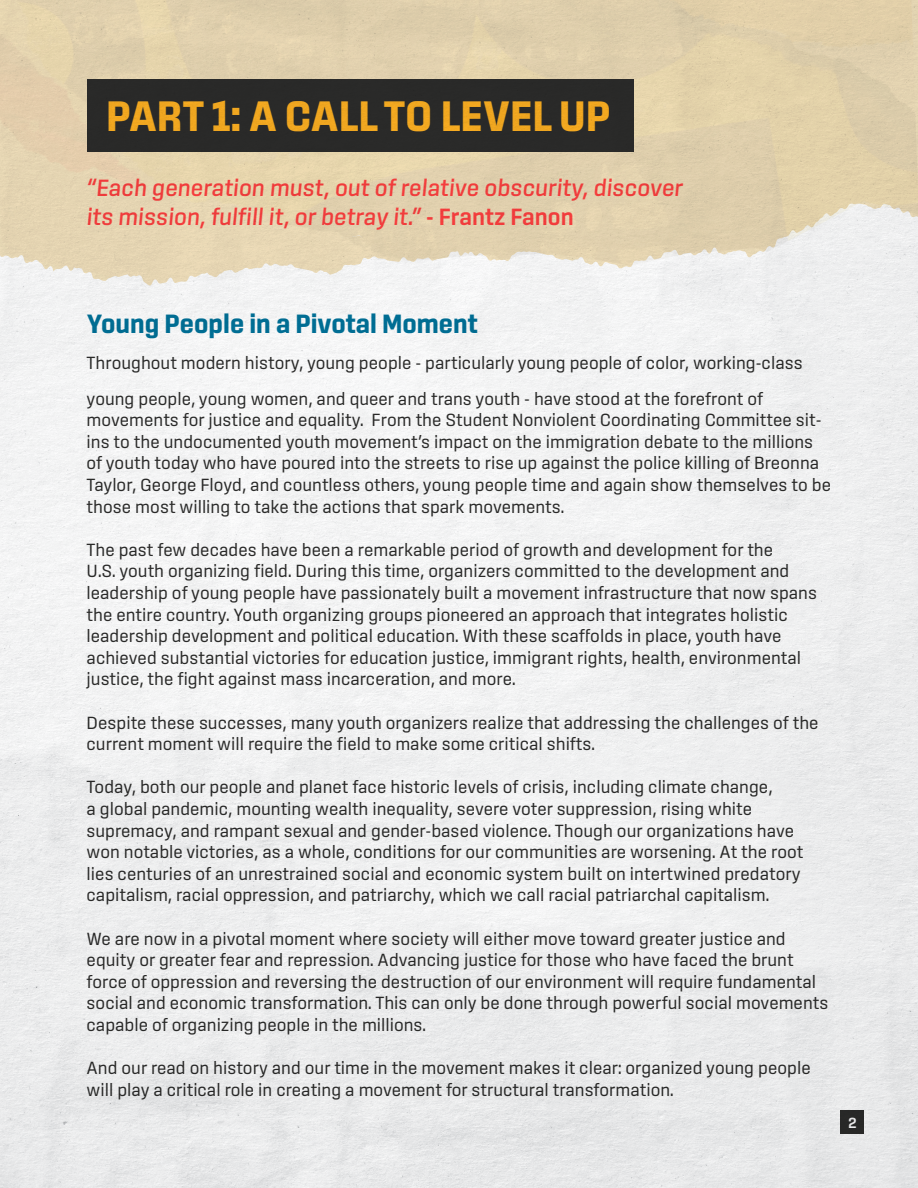
<style>
.page{position:relative;width:918px;height:1188px;background:#fff}
.page>*{position:absolute;margin:0;border:0;box-sizing:border-box;transform-origin:0 0}
.t1{font:700 43.5px "Sinter";color:#fcaf22}
.t2{font:700 27px "Sinter";color:#007299}
.t3{font:italic 500 24px/28.8px "Sinter";color:#fc3f3f}
.t4{font:18px/21.6px "Sinter";color:#2c2c2b}
.t5{font:600 15px "Sinter";color:#fff}
.s1{font-weight:600;font-style:normal}
</style>
<div class="page">
<img style="left:0;top:0;width:918px;height:1188px">
<h1 class="t1" style="left:106px;top:90px;width:506px">PART 1: A CALL TO LEVEL UP</h1>
<h3 class="t3" style="left:87px;top:173px;width:598px">“Each generation must, out of relative obscurity, discover its mission, fulfill it, or betray it.” <span class="s1">- Frantz Fanon</span></h3>
<h2 class="t2" style="left:87px;top:308px;width:393px">Young People in a Pivotal Moment</h2>
<p class="t4" style="left:87px;top:344px;width:718px;line-height:36px">Throughout modern history, young people - particularly young people of color, working-class young people, young women, and queer and trans youth - have stood at the forefront of</p>
<p class="t4" style="left:87px;top:409px;width:746px">movements for justice and equality. From the Student Nonviolent Coordinating Committee sit&shy;ins to the undocumented youth movement’s impact on the immigration debate to the millions of youth today who have poured into the streets to rise up against the police killing of Breonna Taylor, George Floyd, and countless others, young people time and again show themselves to be those most willing to take the actions that spark movements.</p>
<p class="t4" style="left:87px;top:539px;width:732px">The past few decades have been a remarkable period of growth and development for the<br>U.S. youth organizing field. During this time, organizers committed to the development and leadership of young people have passionately built a movement infrastructure that now spans the entire country. Youth organizing groups pioneered an approach that integrates holistic leadership development and political education. With these scaffolds in place, youth have achieved substantial victories for education justice, immigrant rights, health, environmental justice, the fight against mass incarceration, and more.</p>
<p class="t4" style="left:87px;top:711px;width:733px">Despite these successes, many youth organizers realize that addressing the challenges of the current moment will require the field to make some critical shifts.</p>
<p class="t4" style="left:87px;top:776px;width:718px">Today, both our people and planet face historic levels of crisis, including climate change,<br>a global pandemic, mounting wealth inequality, severe voter suppression, rising white supremacy, and rampant sexual and gender-based violence. Though our organizations have won notable victories, as a whole, conditions for our communities are worsening. At the root lies centuries of an unrestrained social and economic system built on intertwined predatory capitalism, racial oppression, and patriarchy, which we call racial patriarchal capitalism.</p>
<p class="t4" style="left:87px;top:927px;width:743px">We are now in a pivotal moment where society will either move toward greater justice and equity or greater fear and repression. Advancing justice for those who have faced the brunt force of oppression and reversing the destruction of our environment will require fundamental social and economic transformation. This can only be done through powerful social movements capable of organizing people in the millions.</p>
<p class="t4" style="left:87px;top:1057px;width:726px">And our read on history and our time in the movement makes it clear: organized young people will play a critical role in creating a movement for structural transformation.</p>
<p class="t5" style="left:848px;top:1114px;width:10px">2</p>
</div>
